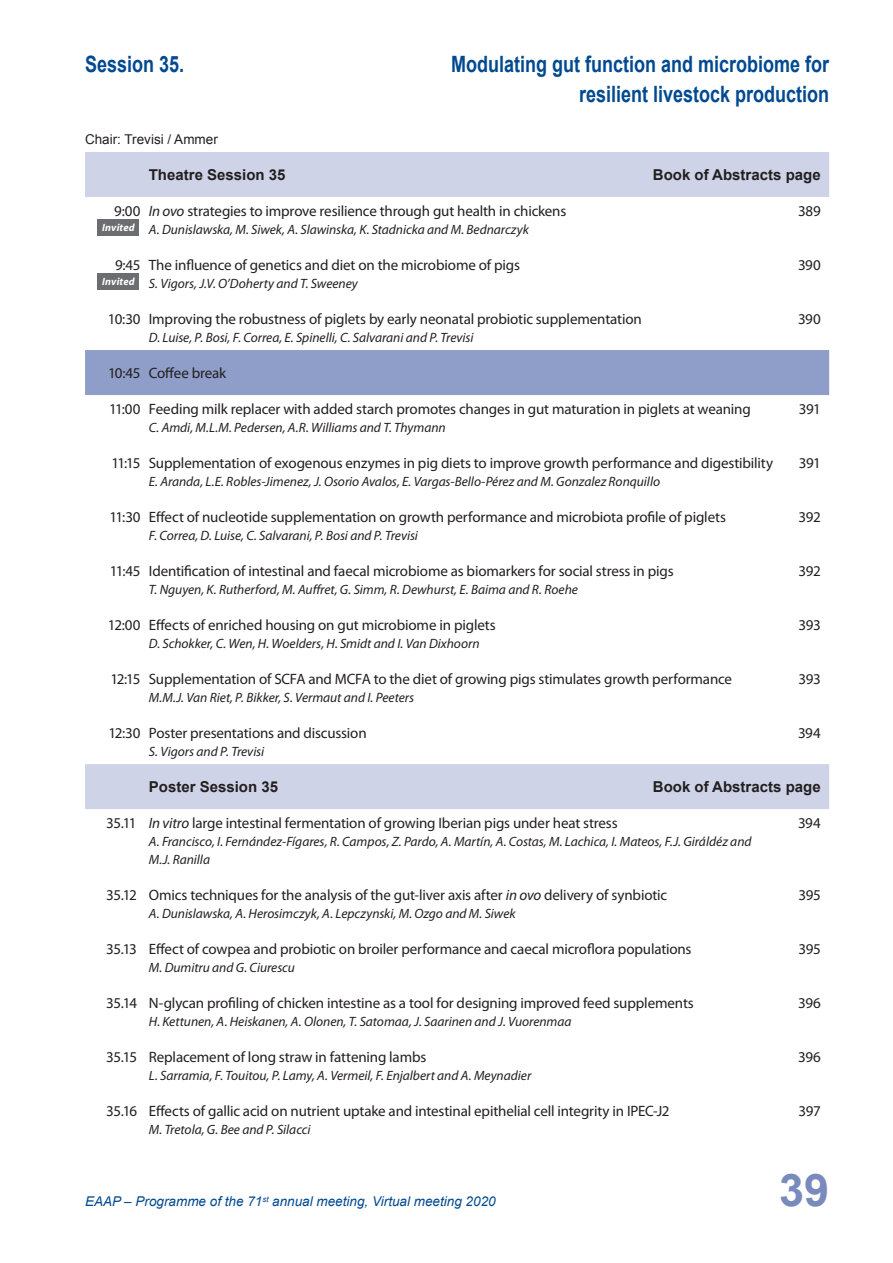
<style>
.page{position:relative;width:893px;height:1263px;background:#fff}
.page>*{position:absolute;margin:0;border:0;box-sizing:border-box;transform-origin:0 0}
.t1{font:700 45px "Arial";color:#788bbc}
.t2{font:700 22.5px/30px "Arial";color:#014990;text-align:right;scale:.8 1}
.Inhoud_titel{font:15px "Myriad Pro";letter-spacing:-.01em;color:#231f20}
.poster_paper_TOC{font:700 15px "Arial";color:#231f20}
.coffee_lunch_TOC{font:15px "Myriad Pro";letter-spacing:-.015em;color:#231f20}
.Inhoud_auteur{font:italic 13.5px/18px "Myriad Pro";letter-spacing:-.005em;color:#231f20}
.t3{font:italic 13.5px "Arial";color:#014990}
.TOC_basis{font:13.5px "Arial";color:#231f20}
.TOC_invited{font:italic 700 10.5px "Myriad Pro";letter-spacing:.015em;color:#fff}
.s1{font-style:italic}
</style>
<div class="page">
<div style="left:85px;top:152px;width:744px;height:45px;background:#ced3e7"></div>
<div style="left:98px;top:219px;width:41px;height:17px;background:#6c6d70"></div>
<div style="left:98px;top:273px;width:41px;height:17px;background:#6c6d70"></div>
<div style="left:85px;top:350px;width:744px;height:45px;background:#8e9ec8"></div>
<div style="left:85px;top:764px;width:744px;height:45px;background:#ced3e7"></div>
<p class="t2" style="left:85px;top:50px;width:125px">Session 35.</p>
<p class="t2" style="left:451px;top:50px;width:474px">Modulating gut function and microbiome for resilient livestock production</p>
<p class="TOC_basis" style="left:85px;top:130px;width:134px">Chair: Trevisi / Ammer</p>
<p class="poster_paper_TOC" style="left:149px;top:165px;width:138px">Theatre Session 35</p>
<p class="poster_paper_TOC" style="left:653px;top:165px;width:169px">Book of Abstracts page</p>
<p class="Inhoud_titel" style="left:114px;top:202px;width:453px">9:00 <span class="s1">In ovo</span> strategies to improve resilience through gut health in chickens</p>
<p class="Inhoud_titel" style="left:798px;top:202px;width:24px">389</p>
<p class="TOC_invited" style="left:102px;top:221px;width:34px">Invited</p>
<p class="Inhoud_auteur" style="left:149px;top:220px;width:382px">A. Dunislawska, M. Siwek, A. Slawinska, K. Stadnicka and M. Bednarczyk</p>
<p class="Inhoud_titel" style="left:115px;top:256px;width:406px">9:45 The influence of genetics and diet on the microbiome of pigs</p>
<p class="Inhoud_titel" style="left:798px;top:256px;width:24px">390</p>
<p class="TOC_invited" style="left:102px;top:275px;width:34px">Invited</p>
<p class="Inhoud_auteur" style="left:149px;top:274px;width:210px">S. Vigors, J.V. O’Doherty and T. Sweeney</p>
<p class="Inhoud_titel" style="left:108px;top:310px;width:535px">10:30 Improving the robustness of piglets by early neonatal probiotic supplementation</p>
<p class="Inhoud_titel" style="left:798px;top:310px;width:24px">390</p>
<p class="Inhoud_auteur" style="left:149px;top:328px;width:326px">D. Luise, P. Bosi, F. Correa, E. Spinelli, C. Salvarani and P. Trevisi</p>
<p class="coffee_lunch_TOC" style="left:108px;top:364px;width:120px">10:45 Coffee break</p>
<p class="Inhoud_titel" style="left:109px;top:400px;width:643px">11:00 Feeding milk replacer with added starch promotes changes in gut maturation in piglets at weaning</p>
<p class="Inhoud_titel" style="left:799px;top:400px;width:23px">391</p>
<p class="Inhoud_auteur" style="left:149px;top:418px;width:298px">C. Amdi, M.L.M. Pedersen, A.R. Williams and T. Thymann</p>
<p class="Inhoud_titel" style="left:111px;top:454px;width:663px">11:15 Supplementation of exogenous enzymes in pig diets to improve growth performance and digestibility</p>
<p class="Inhoud_titel" style="left:799px;top:454px;width:23px">391</p>
<p class="Inhoud_auteur" style="left:149px;top:472px;width:513px">E. Aranda, L.E. Robles-Jimenez, J. Osorio Avalos, E. Vargas-Bello-Pérez and M. Gonzalez Ronquillo</p>
<p class="Inhoud_titel" style="left:110px;top:508px;width:618px">11:30 Effect of nucleotide supplementation on growth performance and microbiota profile of piglets</p>
<p class="Inhoud_titel" style="left:799px;top:508px;width:24px">392</p>
<p class="Inhoud_auteur" style="left:149px;top:526px;width:271px">F. Correa, D. Luise, C. Salvarani, P. Bosi and P. Trevisi</p>
<p class="Inhoud_titel" style="left:110px;top:562px;width:565px">11:45 Identification of intestinal and faecal microbiome as biomarkers for social stress in pigs</p>
<p class="Inhoud_titel" style="left:799px;top:562px;width:24px">392</p>
<p class="Inhoud_auteur" style="left:149px;top:580px;width:431px">T. Nguyen, K. Rutherford, M. Auffret, G. Simm, R. Dewhurst, E. Baima and R. Roehe</p>
<p class="Inhoud_titel" style="left:108px;top:616px;width:389px">12:00 Effects of enriched housing on gut microbiome in piglets</p>
<p class="Inhoud_titel" style="left:799px;top:616px;width:24px">393</p>
<p class="Inhoud_auteur" style="left:149px;top:634px;width:332px">D. Schokker, C. Wen, H. Woelders, H. Smidt and I. Van Dixhoorn</p>
<p class="Inhoud_titel" style="left:110px;top:670px;width:623px">12:15 Supplementation of SCFA and MCFA to the diet of growing pigs stimulates growth performance</p>
<p class="Inhoud_titel" style="left:799px;top:670px;width:24px">393</p>
<p class="Inhoud_auteur" style="left:149px;top:688px;width:267px">M.M.J. Van Riet, P. Bikker, S. Vermaut and I. Peeters</p>
<p class="Inhoud_titel" style="left:108px;top:724px;width:260px">12:30 Poster presentations and discussion</p>
<p class="Inhoud_titel" style="left:798px;top:724px;width:24px">394</p>
<p class="Inhoud_auteur" style="left:149px;top:742px;width:117px">S. Vigors and P. Trevisi</p>
<p class="poster_paper_TOC" style="left:149px;top:777px;width:131px">Poster Session 35</p>
<p class="poster_paper_TOC" style="left:653px;top:777px;width:169px">Book of Abstracts page</p>
<p class="Inhoud_titel" style="left:106px;top:814px;width:513px">35.11 <span class="s1">In vitro</span> large intestinal fermentation of growing Iberian pigs under heat stress</p>
<p class="Inhoud_titel" style="left:798px;top:814px;width:24px">394</p>
<p class="Inhoud_auteur" style="left:149px;top:832px;width:604px">A. Francisco, I. Fernández-Fígares, R. Campos, Z. Pardo, A. Martín, A. Costas, M. Lachica, I. Mateos, F.J. Giráldéz and<br>M.J. Ranilla</p>
<p class="Inhoud_titel" style="left:106px;top:886px;width:562px">35.12 Omics techniques for the analysis of the gut-liver axis after <span class="s1">in ovo</span> delivery of synbiotic</p>
<p class="Inhoud_titel" style="left:798px;top:886px;width:24px">395</p>
<p class="Inhoud_auteur" style="left:149px;top:904px;width:368px">A. Dunislawska, A. Herosimczyk, A. Lepczynski, M. Ozgo and M. Siwek</p>
<p class="Inhoud_titel" style="left:106px;top:940px;width:587px">35.13 Effect of cowpea and probiotic on broiler performance and caecal microflora populations</p>
<p class="Inhoud_titel" style="left:798px;top:940px;width:24px">395</p>
<p class="Inhoud_auteur" style="left:149px;top:958px;width:148px">M. Dumitru and G. Ciurescu</p>
<p class="Inhoud_titel" style="left:106px;top:994px;width:589px">35.14 N-glycan profiling of chicken intestine as a tool for designing improved feed supplements</p>
<p class="Inhoud_titel" style="left:798px;top:994px;width:24px">396</p>
<p class="Inhoud_auteur" style="left:149px;top:1012px;width:424px">H. Kettunen, A. Heiskanen, A. Olonen, T. Satomaa, J. Saarinen and J. Vuorenmaa</p>
<p class="Inhoud_titel" style="left:106px;top:1048px;width:322px">35.15 Replacement of long straw in fattening lambs</p>
<p class="Inhoud_titel" style="left:798px;top:1048px;width:24px">396</p>
<p class="Inhoud_auteur" style="left:149px;top:1066px;width:384px">L. Sarramia, F. Touitou, P. Lamy, A. Vermeil, F. Enjalbert and A. Meynadier</p>
<p class="Inhoud_titel" style="left:106px;top:1102px;width:565px">35.16 Effects of gallic acid on nutrient uptake and intestinal epithelial cell integrity in IPEC-J2</p>
<p class="Inhoud_titel" style="left:799px;top:1102px;width:24px">397</p>
<p class="Inhoud_auteur" style="left:149px;top:1120px;width:163px">M. Tretola, G. Bee and P. Silacci</p>
<p class="t3" style="left:85px;top:1193px;width:412px">EAAP – Programme of the 71<sup>st</sup> annual meeting, Virtual meeting 2020</p>
<h1 class="t1" style="left:779px;top:1161px;width:52px">39</h1>
</div>
